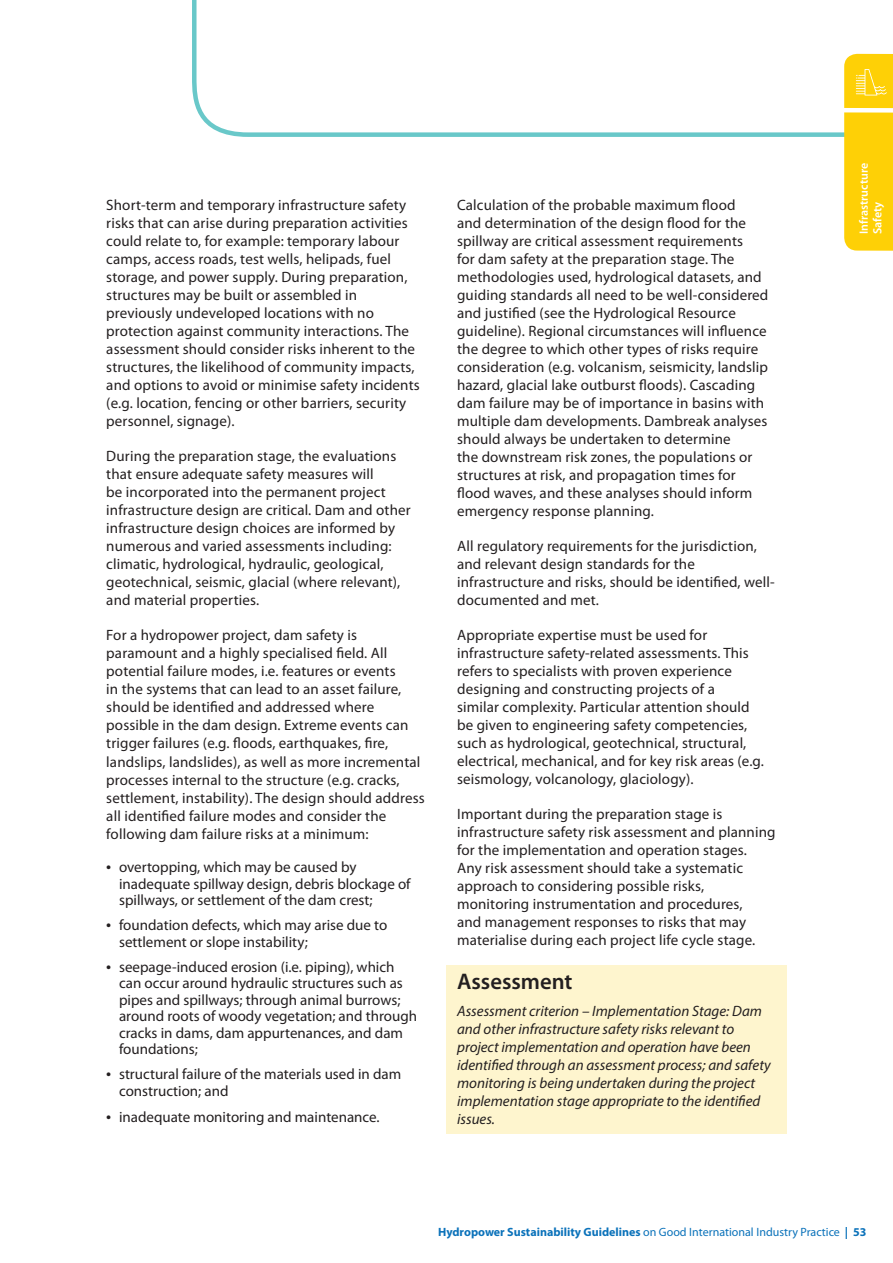
<style>
.page{position:relative;width:893px;height:1263px;background:#fff}
.page>*{position:absolute;margin:0;border:0;box-sizing:border-box;transform-origin:0 0}
.t1{font:600 22.65px "Myriad Pro";color:#231f20}
.t2{font:15px/18px "Myriad Pro";letter-spacing:.01em;color:#231f20}
.t3{font:italic 15px/18px "Myriad Pro";color:#231f20}
.t4{font:700 12px "Myriad Pro";color:#0b72ba}
.t5{font:600 12px "Myriad Pro";color:#fff}
.s1{font-size:18px}
.s2{font-weight:400}
</style>
<div class="page">
<div style="left:446px;top:966px;width:341px;height:168px;background:#fef5ce"></div>
<svg style="left:192px;top:0;width:694px;height:137px"></svg>
<div style="left:841px;top:108px;width:52px;height:5px;background:#fff"></div>
<svg style="left:844px;top:54px;width:49px;height:197px;background:#fed212"></svg>
<p class="t2" style="left:106px;top:196px;width:315px">Short-term and temporary infrastructure safety risks that can arise during preparation activities could relate to, for example: temporary labour camps, access roads, test wells, helipads, fuel storage, and power supply. During preparation, structures may be built or assembled in previously undeveloped locations with no protection against community interactions. The assessment should consider risks inherent to the structures, the likelihood of community impacts, and options to avoid or minimise safety incidents (e.g. location, fencing or other barriers, security personnel, signage).</p>
<p class="t2" style="left:106px;top:447px;width:306px">During the preparation stage, the evaluations that ensure adequate safety measures will<br>be incorporated into the permanent project infrastructure design are critical. Dam and other infrastructure design choices are informed by numerous and varied assessments including: climatic, hydrological, hydraulic, geological, geotechnical, seismic, glacial (where relevant), and material properties.</p>
<p class="t2" style="left:106px;top:626px;width:320px">For a hydropower project, dam safety is paramount and a highly specialised field. All potential failure modes, i.e. features or events<br>in the systems that can lead to an asset failure, should be identified and addressed where possible in the dam design. Extreme events can trigger failures (e.g. floods, earthquakes, fire, landslips, landslides), as well as more incremental processes internal to the structure (e.g. cracks, settlement, instability). The design should address all identified failure modes and consider the following dam failure risks at a minimum:</p>
<p class="t2" style="left:119px;top:858px;width:293px;line-height:16.5px;text-indent:-13px"><span class="s1">•</span> overtopping, which may be caused by inadequate spillway design, debris blockage of spillways, or settlement of the dam crest;</p>
<p class="t2" style="left:119px;top:916px;width:270px;line-height:16.5px;text-indent:-13px"><span class="s1">•</span> foundation defects, which may arise due to settlement or slope instability;</p>
<p class="t2" style="left:119px;top:958px;width:300px;line-height:16.5px;text-indent:-13px"><span class="s1">•</span> seepage-induced erosion (i.e. piping), which can occur around hydraulic structures such as pipes and spillways; through animal burrows; around roots of woody vegetation; and through cracks in dams, dam appurtenances, and dam foundations;</p>
<p class="t2" style="left:119px;top:1065px;width:284px;line-height:16.5px;text-indent:-13px"><span class="s1">•</span> structural failure of the materials used in dam construction; and</p>
<p class="t2" style="left:106px;top:1108px;width:275px"><span class="s1">•</span> inadequate monitoring and maintenance.</p>
<p class="t2" style="left:457px;top:196px;width:313px">Calculation of the probable maximum flood<br>and determination of the design flood for the spillway are critical assessment requirements<br>for dam safety at the preparation stage. The methodologies used, hydrological datasets, and guiding standards all need to be well-considered and justified (see the Hydrological Resource guideline). Regional circumstances will influence the degree to which other types of risks require consideration (e.g. volcanism, seismicity, landslip hazard, glacial lake outburst floods). Cascading dam failure may be of importance in basins with multiple dam developments. Dambreak analyses should always be undertaken to determine<br>the downstream risk zones, the populations or structures at risk, and propagation times for flood waves, and these analyses should inform emergency response planning.</p>
<p class="t2" style="left:457px;top:537px;width:319px">All regulatory requirements for the jurisdiction, and relevant design standards for the infrastructure and risks, should be identified, well&shy;documented and met.</p>
<p class="t2" style="left:457px;top:626px;width:308px">Appropriate expertise must be used for infrastructure safety-related assessments. This refers to specialists with proven experience designing and constructing projects of a<br>similar complexity. Particular attention should be given to engineering safety competencies, such as hydrological, geotechnical, structural, electrical, mechanical, and for key risk areas (e.g. seismology, volcanology, glaciology).</p>
<p class="t2" style="left:457px;top:805px;width:320px">Important during the preparation stage is infrastructure safety risk assessment and planning for the implementation and operation stages.<br>Any risk assessment should take a systematic approach to considering possible risks, monitoring instrumentation and procedures,<br>and management responses to risks that may materialise during each project life cycle stage.</p>
<p class="t1" style="left:457px;top:967px;width:117px">Assessment</p>
<p class="t3" style="left:457px;top:1001px;width:315px">Assessment criterion – Implementation Stage: Dam and other infrastructure safety risks relevant to project implementation and operation have been identified through an assessment process; and safety monitoring is being undertaken during the project implementation stage appropriate to the identified issues.</p>
<p class="t5" style="left:856px;top:234px;width:73px;rotate:-90deg">Infrastructure</p>
<p class="t5" style="left:870px;top:234px;width:34px;rotate:-90deg">Safety</p>
<p class="t4" style="left:438px;top:1224px;width:430px">Hydropower Sustainability Guidelines <span class="s2">on Good International Industry Practice</span> | 53</p>
</div>
